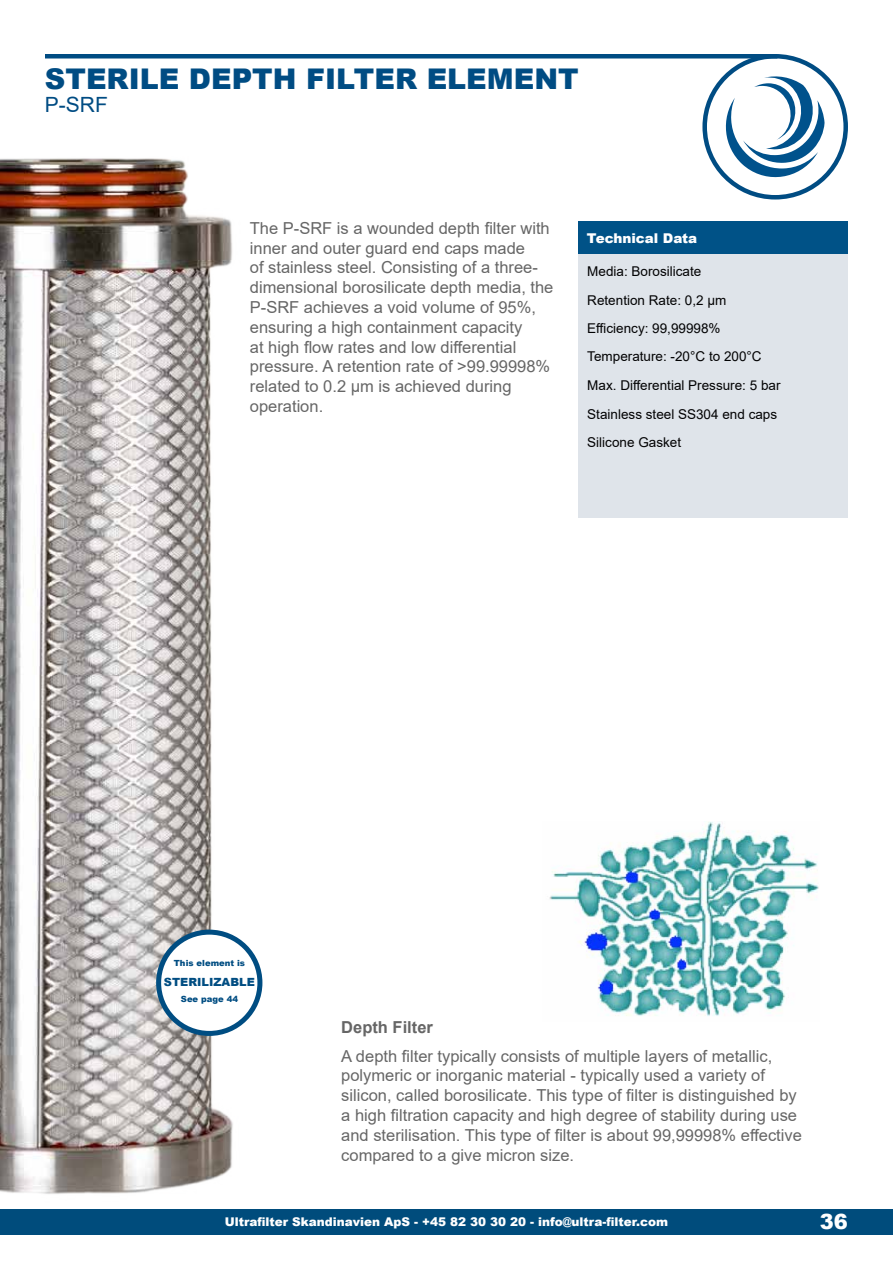
<style>
.page{position:relative;width:893px;height:1263px;background:#fff}
.page>*{position:absolute;margin:0;border:0;box-sizing:border-box;transform-origin:0 0}
.t1{font:900 28.5px "Arial";color:#004c83}
.t2{font:21px "Arial";color:#004c83}
.t3{font:900 21px "Arial";color:#fff}
.t4{font:16.5px/19.8px "Arial";color:#666}
.t5{font:700 16.5px "Arial";color:#666}
.t6{font:13.5px "Arial";color:#020203}
.t7{font:900 13.5px "Arial";color:#fff}
.t8{font:900 12px "Arial";color:#fff}
.t9{font:900 11.25px "Arial";color:#004d82}
.t10{font:900 8.4px "Arial";color:#004d82}
</style>
<div class="page">
<div style="left:45px;top:54px;width:732px;height:5px;background:#004c83"></div>
<div style="left:578px;top:221px;width:270px;height:297px;background:#dfe4ea"></div>
<div style="left:578px;top:221px;width:270px;height:33px;background:#005287"></div>
<div style="left:0;top:1209px;width:893px;height:25px;background:#004c7c"></div>
<svg style="left:721px;top:75px;width:103px;height:108px"></svg>
<div style="left:702px;top:54px;width:146px;height:146px;border:4px solid #004c83;border-radius:50%"></div>
<img style="left:0;top:158px;width:233px;height:1036px">
<img style="left:549px;top:822px;width:270px;height:194px">
<svg style="left:156px;top:930px;width:106px;height:106px"></svg>
<h1 class="t1" style="left:45px;top:58px;width:535px">STERILE DEPTH FILTER ELEMENT</h1>
<p class="t2" style="left:45px;top:90px;width:64px">P-SRF</p>
<p class="t4" style="left:250px;top:218px;width:305px">The P-SRF is a wounded depth filter with inner and outer guard end caps made<br>of stainless steel. Consisting of a three&shy;dimensional borosilicate depth media, the P-SRF achieves a void volume of 95%, ensuring a high containment capacity<br>at high flow rates and low differential pressure. A retention rate of &gt;99.99998% related to 0.2 μm is achieved during operation.</p>
<p class="t7" style="left:587px;top:228px;width:112px">Technical Data</p>
<p class="t6" style="left:587px;top:262px;width:116px">Media: Borosilicate</p>
<p class="t6" style="left:587px;top:291px;width:141px">Retention Rate: 0,2 µm</p>
<p class="t6" style="left:587px;top:319px;width:135px">Efficiency: 99,99998%</p>
<p class="t6" style="left:587px;top:347px;width:176px">Temperature: -20°C to 200°C</p>
<p class="t6" style="left:587px;top:376px;width:195px">Max. Differential Pressure: 5 bar</p>
<p class="t6" style="left:587px;top:404px;width:191px">Stainless steel SS304 end caps</p>
<p class="t6" style="left:587px;top:433px;width:95px">Silicone Gasket</p>
<p class="t10" style="left:174px;top:957px;width:73px">This element is</p>
<p class="t9" style="left:164px;top:974px;width:92px">STERILIZABLE</p>
<p class="t10" style="left:181px;top:993px;width:59px">See page 44</p>
<p class="t5" style="left:341px;top:1016px;width:93px">Depth Filter</p>
<p class="t4" style="left:341px;top:1046px;width:462px">A depth filter typically consists of multiple layers of metallic, polymeric or inorganic material - typically used a variety of silicon, called borosilicate. This type of filter is distinguished by a high filtration capacity and high degree of stability during use and sterilisation. This type of filter is about 99,99998% effective compared to a give micron size.</p>
<p class="t8" style="left:225px;top:1213px;width:445px">Ultrafilter Skandinavien ApS - +45 82 30 30 20 - info@ultra-filter.com</p>
<p class="t3" style="left:820px;top:1206px;width:30px">36</p>
</div>
